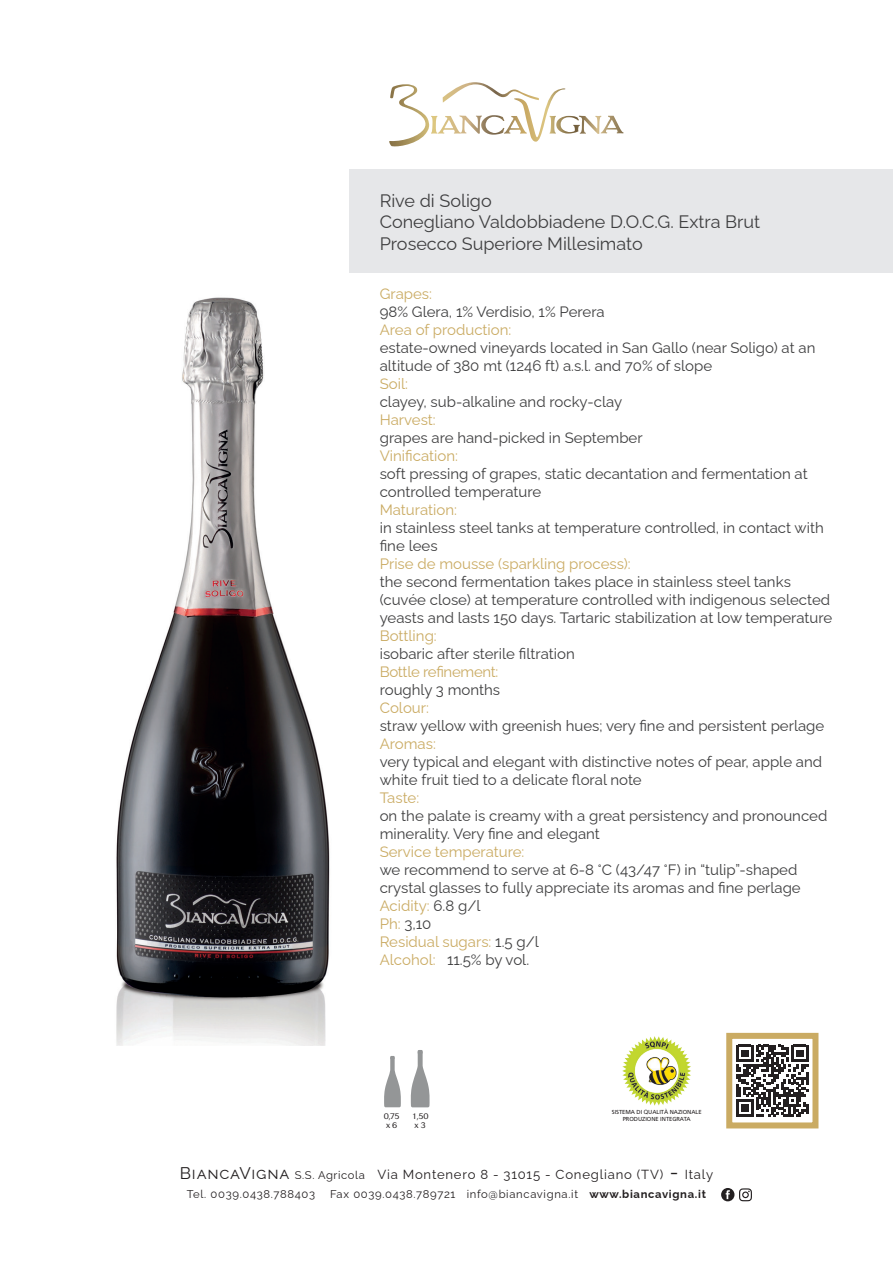
<style>
.page{position:relative;width:893px;height:1263px;background:#fff}
.page>*{position:absolute;margin:0;border:0;box-sizing:border-box;transform-origin:0 0}
.t1{font:18px/21.6px "Raleway";color:#3e3e3f}
.t2{font:15px/18px "Raleway";color:#3e3e3f}
.t3{font:15px "Raleway";color:#caab63}
.t4{font:15px "Raleway";letter-spacing:-.02em;color:#caab63}
.t5{font:13.2px "Raleway";letter-spacing:.06em;color:#231f20}
.t6{font:11.25px "Raleway";letter-spacing:.06em;color:#231f20}
.t7{font:300 8.25px "Cosmos";color:#231f20}
.t8{font:5.85px "Frutiger";letter-spacing:-.01em;color:#231f20}
.s1{color:#3e3e3f}
.s2{color:#caab63}
.s3{font-family:"Helvetica Neue"}
.s4{font-size:16.8px}
.s5{font-size:11.25px}
.s6{font-size:20.7px}
.s7{font-weight:700}
</style>
<div class="page">
<img style="left:116px;top:297px;width:214px;height:748px">
<svg style="left:410px;top:1050px;width:20px;height:57px"></svg>
<svg style="left:384px;top:1056px;width:17px;height:51px"></svg>
<svg style="left:736px;top:1044px;width:72px;height:73px"></svg>
<div style="left:726px;top:1033px;width:92px;height:95px;border:6px solid #caab63"></div>
<div style="left:721px;top:1188px;width:13px;height:13px;background:#231f20;border-radius:50%"></div>
<svg style="left:726px;top:1190px;width:4px;height:9px"></svg>
<svg style="left:739px;top:1188px;width:13px;height:13px"></svg>
<img style="left:623px;top:1036px;width:68px;height:70px">
<div style="left:349px;top:169px;width:544px;height:104px;background:#e6e7e9"></div>
<svg style="left:389px;top:82px;width:176px;height:65px"></svg>
<p class="t1" style="left:380px;top:187px;width:114px">Rive di Soligo</p>
<p class="t1" style="left:380px;top:209px;width:382px">Conegliano Valdobbiadene D.O.C.G. Extra Brut<br>Prosecco Superiore Millesimato</p>
<p class="t3" style="left:380px;top:281px;width:54px">Grapes:</p>
<p class="t2" style="left:380px;top:301px;width:227px">98% Glera, 1% Verdisio, 1% Perera</p>
<p class="t3" style="left:380px;top:317px;width:133px">Area of production:</p>
<p class="t2" style="left:380px;top:337px;width:437px">estate-owned vineyards located in San Gallo (near Soligo) at an altitude of 380 mt (1246 ft) a.s.l. and 70% of slope</p>
<p class="t3" style="left:380px;top:371px;width:30px">Soil:</p>
<p class="t2" style="left:380px;top:391px;width:244px">clayey, sub-alkaline and rocky-clay</p>
<p class="t3" style="left:380px;top:407px;width:58px">Harvest:</p>
<p class="t2" style="left:380px;top:427px;width:264px">grapes are hand-picked in September</p>
<p class="t3" style="left:380px;top:443px;width:80px">Vinification:</p>
<p class="t2" style="left:380px;top:463px;width:430px">soft pressing of grapes, static decantation and fermentation at controlled temperature</p>
<p class="t3" style="left:380px;top:497px;width:79px">Maturation:</p>
<p class="t2" style="left:380px;top:517px;width:446px">in stainless steel tanks at temperature controlled, in contact with fine lees</p>
<p class="t3" style="left:380px;top:551px;width:253px">Prise de mousse (sparkling process):</p>
<p class="t2" style="left:380px;top:571px;width:454px">the second fermentation takes place in stainless steel tanks (cuvée close) at temperature controlled with indigenous selected yeasts and lasts 150 days. Tartaric stabilization at low temperature</p>
<p class="t3" style="left:380px;top:623px;width:59px">Bottling:</p>
<p class="t2" style="left:380px;top:643px;width:197px">isobaric after sterile filtration</p>
<p class="t4" style="left:380px;top:659px;width:120px">Bottle refinement:</p>
<p class="t2" style="left:380px;top:679px;width:122px">roughly 3 months</p>
<p class="t3" style="left:380px;top:695px;width:51px">Colour:</p>
<p class="t2" style="left:380px;top:715px;width:446px">straw yellow with greenish hues; very fine and persistent perlage</p>
<p class="t3" style="left:380px;top:731px;width:58px">Aromas:</p>
<p class="t2" style="left:380px;top:751px;width:444px">very typical and elegant with distinctive notes of pear, apple and white fruit tied to a delicate floral note</p>
<p class="t3" style="left:380px;top:785px;width:41px">Taste:</p>
<p class="t2" style="left:380px;top:805px;width:449px">on the palate is creamy with a great persistency and pronounced minerality. Very fine and elegant</p>
<p class="t3" style="left:380px;top:839px;width:146px">Service temperature:</p>
<p class="t2" style="left:380px;top:859px;width:423px">we recommend to serve at 6-8 °C (43/47 °F) in “tulip”-shaped crystal glasses to fully appreciate its aromas and fine perlage</p>
<p class="t3" style="left:380px;top:893px;width:102px">Acidity: <span class="s1">6.8 g/l</span></p>
<p class="t2" style="left:380px;top:913px;width:53px"><span class="s2">Ph:</span> 3,10</p>
<p class="t3" style="left:380px;top:929px;width:161px">Residual sugars: <span class="s1">1.5 g/l</span></p>
<p class="t2" style="left:380px;top:949px;width:151px"><span class="s2">Alcohol:</span> 11.5% by vol.</p>
<p class="t8" style="left:612px;top:1108px;width:91px">SISTEMA DI <span class="s3">Q</span>UALITÀ NAZIONALE</p>
<p class="t8" style="left:623px;top:1115px;width:69px">PRODUZIONE INTEGRATA</p>
<p class="t7" style="left:412px;top:1111px;width:18px">1,50</p>
<p class="t7" style="left:415px;top:1120px;width:13px">x 3</p>
<p class="t5" style="left:180px;top:1164px;width:535px"><span class="s4">BiancaVigna</span> <span class="s5">S.S. Agricola</span> Via Montenero 8 - 31015 - Conegliano (TV) <span class="s6">-</span> Italy</p>
<p class="t6" style="left:187px;top:1185px;width:130px">Tel. 0039.0438.788403</p>
<p class="t6" style="left:330px;top:1185px;width:377px">Fax 0039.0438.789721 info@biancavigna.it <span class="s7">www.biancavigna.it</span></p>
<p class="t7" style="left:384px;top:1111px;width:17px">0,75</p>
<p class="t7" style="left:386px;top:1120px;width:13px">x 6</p>
</div>
